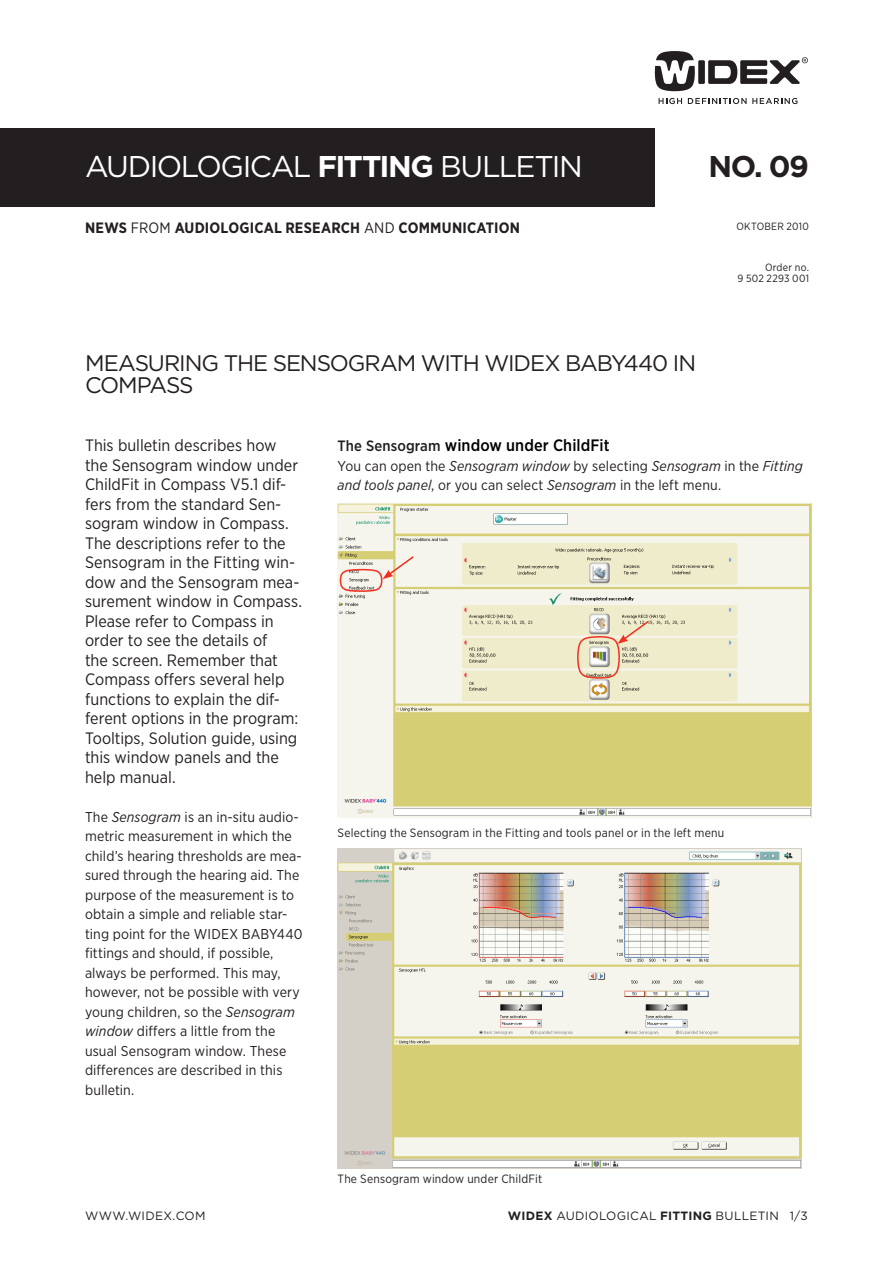
<style>
.page{position:relative;width:893px;height:1263px;background:#fff}
.page>*{position:absolute;margin:0;border:0;box-sizing:border-box;transform-origin:0 0}
.Head_01{font:30px "Gotham";letter-spacing:-.05em;color:#fff}
.No{font:700 30px "Gotham";color:#231f20}
.Head_02{font:22.5px/22.5px "Gotham";letter-spacing:-.05em;color:#231f20}
.Lead{font:16.5px/19.5px "Gotham Narrow";color:#231f20}
.Sub_heading_02{font:500 16.5px "Gotham Narrow";letter-spacing:.005em;color:#000}
.Sender{font:700 15px "Gotham Narrow";letter-spacing:.015em;color:#231f20}
.body{font:14.25px/19.5px "Gotham Narrow";letter-spacing:.005em;color:#231f20}
.t1{font:12px "Gotham Narrow";letter-spacing:.015em;color:#231f20}
.web_paginering{font:12px "Gotham";letter-spacing:.025em;color:#231f20}
.web_paginering_left{font:12px "Gotham";letter-spacing:.025em;color:#231f20}
.Order_no{font:10.5px/10.5px "Gotham Narrow";letter-spacing:.02em;color:#231f20;text-align:right}
.Date{font:10.5px "Gotham Narrow";letter-spacing:.03em;color:#231f20}
.s1{font-weight:700}
.s2{font-weight:400}
.s3{font-style:italic}
.s4{font-size:15px;color:#231f20}
</style>
<div class="page">
<svg style="left:655px;top:51px;width:40px;height:40px"></svg>
<div style="left:698px;top:60px;width:7px;height:24px;background:#231f20"></div>
<svg style="left:659px;top:98px;width:23px;height:6px"></svg>
<svg style="left:688px;top:98px;width:109px;height:6px"></svg>
<svg style="left:708px;top:57px;width:100px;height:27px"></svg>
<div style="left:0;top:128px;width:655px;height:78px;background:#231f20"></div>
<img style="left:338px;top:848px;width:463px;height:321px">
<img style="left:338px;top:504px;width:473px;height:314px">
<svg style="left:339px;top:555px;width:76px;height:38px"></svg>
<svg style="left:576px;top:619px;width:74px;height:60px"></svg>
<p class="Head_01" style="left:85px;top:147px;width:499px">AUDIOLOGICAL <span class="s1">FITTING</span> BULLETIN</p>
<p class="Sender" style="left:85px;top:218px;width:437px">NEWS <span class="s2">FROM</span> AUDIOLOGICAL RESEARCH <span class="s2">AND</span> COMMUNICATION</p>
<p class="No" style="left:708px;top:147px;width:102px">NO. 09</p>
<p class="Date" style="left:736px;top:219px;width:74px">OKTOBER 2010</p>
<p class="Order_no" style="left:737px;top:262px;width:73px">Order no.<br>9 502 2293 001</p>
<p class="Head_02" style="left:85px;top:351px;width:613px">MEASURING THE SENSOGRAM WITH WIDEX BABY440 IN<br>COMPASS</p>
<p class="Lead" style="left:85px;top:435px;width:219px">This bulletin describes how the Sensogram window under<br>ChildFit in Compass V5.1 dif&shy;fers from the standard Sen&shy;sogram window in Compass.<br>The descriptions refer to the<br>Sensogram in the Fitting win&shy;dow and the Sensogram mea&shy;surement window in Compass.<br>Please refer to Compass in order to see the details of<br>the screen. Remember that<br>Compass offers several help functions to explain the dif&shy;ferent options in the program:<br>Tooltips, Solution guide, using this window panels and the help manual.</p>
<p class="body" style="left:85px;top:807px;width:219px">The <span class="s3">Sensogram</span> is an in-situ audio&shy;metric measurement in which the child’s hearing thresholds are mea&shy;sured through the hearing aid. The purpose of the measurement is to obtain a simple and reliable star&shy;ting point for the WIDEX BABY440 fittings and should, if possible, always be performed. This may, however, not be possible with very young children, so the <span class="s3">Sensogram window</span> differs a little from the usual Sensogram window. These differences are described in this bulletin.</p>
<p class="Sub_heading_02" style="left:338px;top:435px;width:273px"><span class="s4">The Sensogram</span> window under ChildFit</p>
<p class="body" style="left:338px;top:456px;width:467px">You can open the <span class="s3">Sensogram window</span> by selecting <span class="s3">Sensogram</span> in the <span class="s3">Fitting and tools panel</span>, or you can select <span class="s3">Sensogram</span> in the left menu.</p>
<p class="t1" style="left:338px;top:825px;width:388px">Selecting the Sensogram in the Fitting and tools panel or in the left menu</p>
<p class="t1" style="left:338px;top:1171px;width:206px">The Sensogram window under ChildFit</p>
<p class="web_paginering_left" style="left:85px;top:1208px;width:122px">WWW.WIDEX.COM</p>
<p class="web_paginering" style="left:508px;top:1208px;width:301px"><span class="s1">WIDEX</span> AUDIOLOGICAL <span class="s1">FITTING</span> BULLETIN 1/3</p>
</div>
